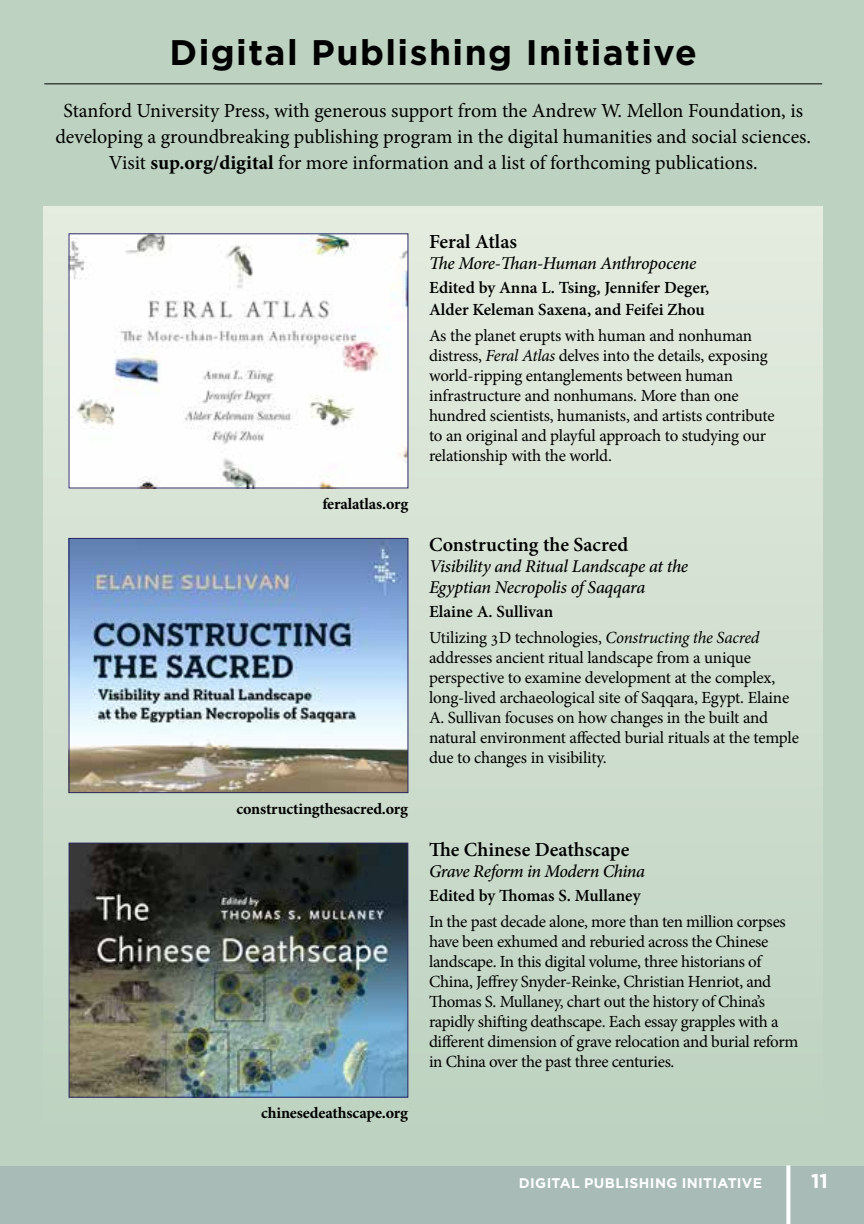
<style>
.page{position:relative;width:864px;height:1224px;background:#fff}
.page>*{position:absolute;margin:0;border:0;box-sizing:border-box;transform-origin:0 0}
.t1{font:700 35.6px "Gotham";letter-spacing:.04em;color:#000}
.t2{font:20px/26px "Minion Pro";letter-spacing:-.005em;color:#000;text-align:center}
.t3{font:600 20px "Minion Pro";color:#000}
.t4{font:700 20px "Gotham";color:#fff}
.t5{font:italic 500 18px/21px "Minion Pro";letter-spacing:-.02em;color:#000}
.t6{font:17px/20px "Minion Pro";letter-spacing:-.015em;color:#000}
.t7{font:600 17px/22px "Minion Pro";color:#000}
.t8{font:700 16px "Minion Pro";letter-spacing:-.01em;color:#000}
.t9{font:700 14px "Gotham";letter-spacing:.025em;color:#fff}
.s1{font-weight:700}
.s2{font-style:italic}
.s3{font-weight:600}
</style>
<div class="page">
<div style="left:0;top:0;width:864px;height:1174px;background:#bdd2c0"></div>
<div style="left:0;top:1166px;width:864px;height:58px;background:#a8bbb6"></div>
<div style="left:44px;top:206px;width:779px;height:920px;background:linear-gradient(to bottom,#e4ebe0,#bdd2c0)"></div>
<svg style="left:786px;top:1165px;width:4px;height:59px"></svg>
<img style="left:71px;top:235px;width:335px;height:251px">
<img style="left:71px;top:540px;width:335px;height:251px">
<div style="left:69px;top:538px;width:339px;height:255px;border:1px solid #2a285f"></div>
<hr style="left:44px;top:83px;width:778px;height:1px;background:#000">
<img style="left:71px;top:845px;width:335px;height:251px">
<div style="left:69px;top:843px;width:339px;height:255px;border:1px solid #2a285f"></div>
<h1 class="t1" style="left:170px;top:32px;width:529px">Digital Publishing Initiative</h1>
<p class="t2" style="left:55px;top:98px;width:757px">Stanford University Press, with generous support from the Andrew W. Mellon Foundation, is developing a groundbreaking publishing program in the digital humanities and social sciences.<br>Visit <span class="s1">sup.org/digital</span> for more information and a list of forthcoming publications.</p>
<p class="t8" style="left:322px;top:493px;width:87px">feralatlas.org</p>
<p class="t8" style="left:237px;top:797px;width:173px">constructingthesacred.org</p>
<p class="t8" style="left:261px;top:1102px;width:148px">chinesedeathscape.org</p>
<p class="t3" style="left:429px;top:228px;width:90px">Feral Atlas</p>
<p class="t5" style="left:429px;top:253px;width:269px">The More-Than-Human Anthropocene</p>
<p class="t7" style="left:429px;top:276px;width:282px">Edited by Anna L. Tsing, Jennifer Deger,<br>Alder Keleman Saxena, and Feifei Zhou</p>
<p class="t6" style="left:429px;top:326px;width:347px">As the planet erupts with human and nonhuman distress, <span class="s2">Feral Atlas</span> delves into the details, exposing world-ripping entanglements between human infrastructure and nonhumans. More than one hundred scientists, humanists, and artists contribute to an original and playful approach to studying our relationship with the world.</p>
<p class="t3" style="left:429px;top:531px;width:201px">Constructing the Sacred</p>
<p class="t5" style="left:429px;top:556px;width:261px">Visibility and Ritual Landscape at the<br>Egyptian Necropolis of Saqqara</p>
<p class="t6" style="left:429px;top:599px;width:332px;line-height:26px"><span class="s3">Elaine A. Sullivan<br></span>Utilizing 3D technologies, <span class="s2">Constructing the Sacred</span></p>
<p class="t6" style="left:429px;top:648px;width:371px">addresses ancient ritual landscape from a unique perspective to examine development at the complex, long-lived archaeological site of Saqqara, Egypt. Elaine A. Sullivan focuses on how changes in the built and natural environment affected burial rituals at the temple due to changes in visibility.</p>
<p class="t3" style="left:429px;top:836px;width:202px">The Chinese Deathscape</p>
<p class="t5" style="left:429px;top:860px;width:218px">Grave Reform in Modern China</p>
<p class="t7" style="left:429px;top:884px;width:213px">Edited by Thomas S. Mullaney</p>
<p class="t6" style="left:429px;top:911px;width:371px">In the past decade alone, more than ten million corpses have been exhumed and reburied across the Chinese landscape. In this digital volume, three historians of China, Jeffrey Snyder-Reinke, Christian Henriot, and Thomas S. Mullaney, chart out the history of China’s rapidly shifting deathscape. Each essay grapples with a different dimension of grave relocation and burial reform in China over the past three centuries.</p>
<p class="t9" style="left:519px;top:1175px;width:245px">DIGITAL PUBLISHING INITIATIVE</p>
<p class="t4" style="left:811px;top:1169px;width:18px">11</p>
</div>
